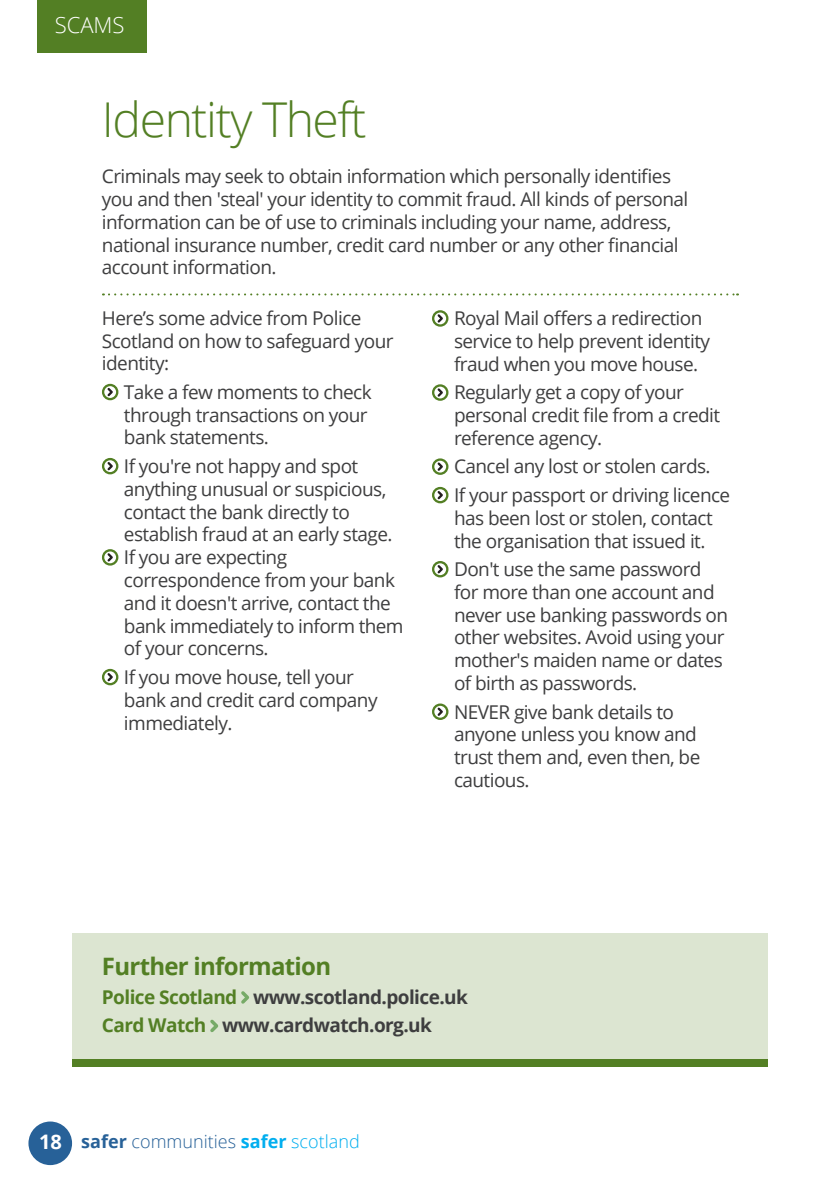
<style>
.page{position:relative;width:840px;height:1191px;background:#fff}
.page>*{position:absolute;margin:0;border:0;box-sizing:border-box;transform-origin:0 0}
.t1{font:300 48px "Open Sans";letter-spacing:-.03em;color:#537f24}
.t2{font:700 24px "Open Sans";letter-spacing:-.03em;color:#537f24}
.t3{font:300 22px "Open Sans";color:#fff}
.t4{font:19px/22.8px "Open Sans";letter-spacing:-.03em;color:#3e3e3f}
.t5{font:700 19px "Open Sans";letter-spacing:-.03em;color:#3e3e3f}
.t6{font:300 18px "Open Sans";color:#276198}
.s1{color:#537f24}
.s2{font-weight:700;font-size:20px;color:#fff}
.s3{font-weight:700}
.s4{font-weight:700;color:#00aeef}
.s5{color:#00aeef}
</style>
<div class="page">
<div style="left:28px;top:1121px;width:44px;height:44px;background:#276198;border-radius:50%"></div>
<div style="left:72px;top:933px;width:695px;height:134px;background:#dce5d1"></div>
<svg style="left:105px;top:387px;width:10px;height:10px"></svg>
<div style="left:102px;top:384px;width:16px;height:16px;border:2px solid #537f24;border-radius:50%"></div>
<svg style="left:105px;top:461px;width:10px;height:10px"></svg>
<div style="left:102px;top:458px;width:16px;height:16px;border:2px solid #537f24;border-radius:50%"></div>
<svg style="left:105px;top:552px;width:10px;height:10px"></svg>
<div style="left:102px;top:549px;width:16px;height:16px;border:2px solid #537f24;border-radius:50%"></div>
<svg style="left:105px;top:672px;width:10px;height:10px"></svg>
<div style="left:102px;top:669px;width:16px;height:16px;border:2px solid #537f24;border-radius:50%"></div>
<svg style="left:435px;top:313px;width:10px;height:11px"></svg>
<div style="left:432px;top:310px;width:16px;height:17px;border:2px solid #537f24;border-radius:50%"></div>
<svg style="left:435px;top:387px;width:10px;height:11px"></svg>
<div style="left:432px;top:384px;width:16px;height:17px;border:2px solid #537f24;border-radius:50%"></div>
<svg style="left:435px;top:461px;width:10px;height:11px"></svg>
<div style="left:432px;top:458px;width:16px;height:17px;border:2px solid #537f24;border-radius:50%"></div>
<svg style="left:435px;top:490px;width:10px;height:10px"></svg>
<div style="left:432px;top:487px;width:16px;height:16px;border:2px solid #537f24;border-radius:50%"></div>
<svg style="left:435px;top:564px;width:10px;height:10px"></svg>
<div style="left:432px;top:561px;width:16px;height:16px;border:2px solid #537f24;border-radius:50%"></div>
<svg style="left:435px;top:706px;width:10px;height:11px"></svg>
<div style="left:432px;top:703px;width:16px;height:17px;border:2px solid #537f24;border-radius:50%"></div>
<svg style="left:241px;top:991px;width:8px;height:13px"></svg>
<svg style="left:210px;top:1019px;width:8px;height:13px"></svg>
<div style="left:37px;top:0;width:109px;height:52px;background:#537f24"></div>
<svg style="left:103px;top:293px;width:634px;height:2px"></svg>
<div style="left:72px;top:1059px;width:695px;height:8px;background:#537f24"></div>
<p class="t3" style="left:55px;top:10px;width:71px">SCAMS</p>
<p class="t1" style="left:102px;top:87px;width:266px">Identity Theft</p>
<p class="t4" style="left:102px;top:164px;width:587px">Criminals may seek to obtain information which personally identifies you and then 'steal' your identity to commit fraud. All kinds of personal information can be of use to criminals including your name, address, national insurance number, credit card number or any other financial account information.</p>
<p class="t4" style="left:102px;top:306px;width:293px">Here’s some advice from Police<br>Scotland on how to safeguard your identity:</p>
<p class="t4" style="left:124px;top:380px;width:249px">Take a few moments to check through transactions on your bank statements.</p>
<p class="t4" style="left:124px;top:454px;width:281px">If you're not happy and spot anything unusual or suspicious, contact the bank directly to establish fraud at an early stage.<br>If you are expecting correspondence from your bank and it doesn't arrive, contact the bank immediately to inform them of your concerns.</p>
<p class="t4" style="left:124px;top:665px;width:255px">If you move house, tell your bank and credit card company immediately.</p>
<p class="t4" style="left:454px;top:306px;width:257px">Royal Mail offers a redirection service to help prevent identity fraud when you move house.</p>
<p class="t4" style="left:454px;top:380px;width:267px">Regularly get a copy of your personal credit file from a credit reference agency.</p>
<p class="t4" style="left:454px;top:455px;width:258px">Cancel any lost or stolen cards.</p>
<p class="t4" style="left:454px;top:483px;width:277px">If your passport or driving licence has been lost or stolen, contact the organisation that issued it.</p>
<p class="t4" style="left:454px;top:557px;width:275px">Don't use the same password for more than one account and never use banking passwords on other websites. Avoid using your mother's maiden name or dates of birth as passwords.</p>
<p class="t4" style="left:454px;top:700px;width:248px">NEVER give bank details to anyone unless you know and trust them and, even then, be cautious.</p>
<p class="t2" style="left:102px;top:949px;width:230px">Further information</p>
<p class="t5" style="left:102px;top:983px;width:367px"><span class="s1">Police Scotland</span> www.scotland.police.uk</p>
<p class="t5" style="left:102px;top:1012px;width:331px"><span class="s1">Card Watch</span> www.cardwatch.org.uk</p>
<p class="t6" style="left:39px;top:1129px;width:322px"><span class="s2">18</span> <span class="s3">safer</span> communities <span class="s4">safer</span> <span class="s5">scotland</span></p>
</div>
